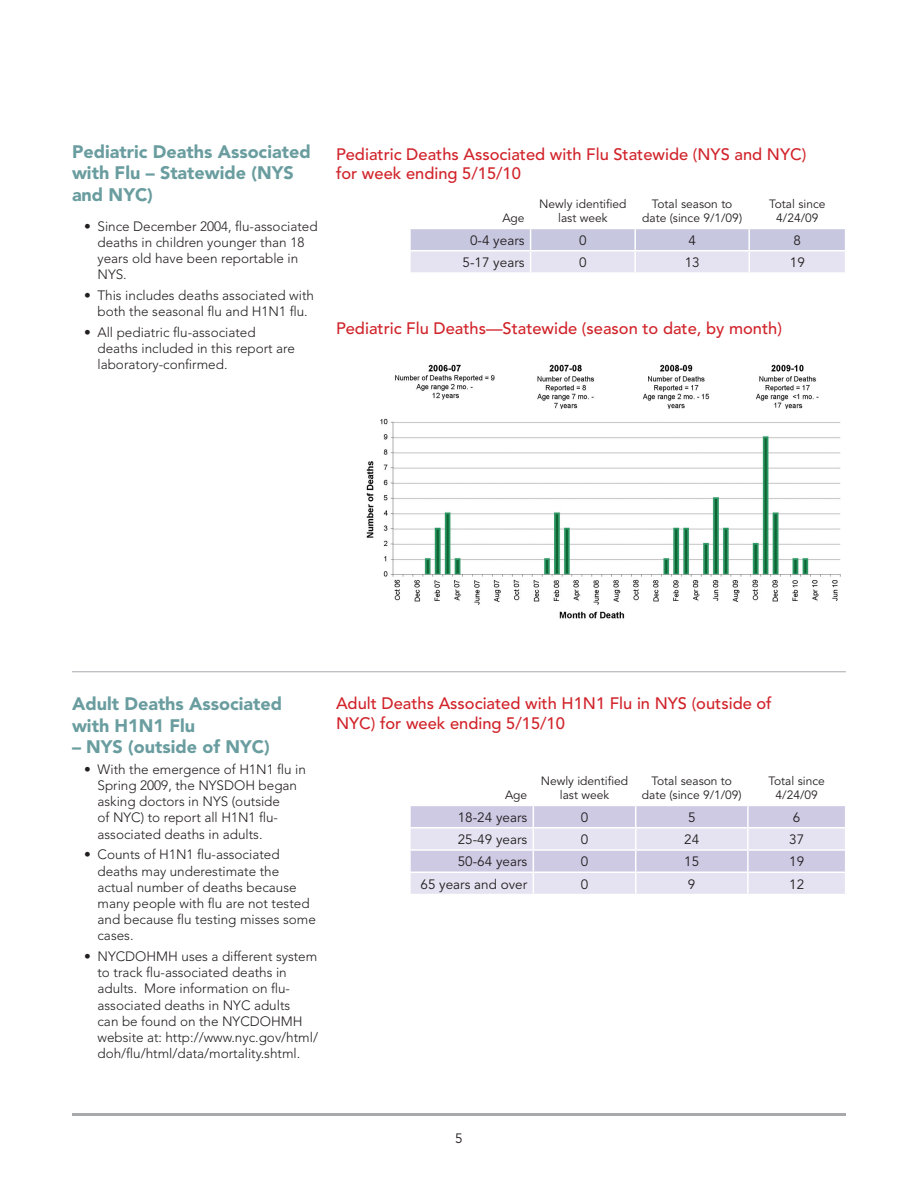
<style>
.page{position:relative;width:918px;height:1188px;background:#fff}
.page>*{position:absolute;margin:0;border:0;box-sizing:border-box;transform-origin:0 0}
.t1{font:900 18px/21.6px "Avenir";color:#6a9d9f}
.t2{font:500 16.5px/19.8px "Avenir";color:#d1232a}
.t3{font:300 13.5px/16.2px "Avenir";color:#231f20}
.t4{font:13.5px "Avenir";color:#231f20}
.t5{font:12px/14.4px "Avenir";color:#231f20;text-align:center}
</style>
<div class="page">
<svg style="left:410px;top:806px;width:435px;height:88px"></svg>
<hr style="left:409px;top:827px;width:124px;height:1px;background:#fff">
<hr style="left:409px;top:849px;width:124px;height:2px;background:#fff">
<hr style="left:409px;top:872px;width:124px;height:1px;background:#fff">
<hr style="left:533px;top:827px;width:103px;height:1px;background:#fff">
<hr style="left:533px;top:849px;width:103px;height:2px;background:#fff">
<hr style="left:533px;top:872px;width:103px;height:1px;background:#fff">
<hr style="left:636px;top:827px;width:112px;height:1px;background:#fff">
<hr style="left:748px;top:827px;width:98px;height:1px;background:#fff">
<hr style="left:636px;top:849px;width:112px;height:2px;background:#fff">
<hr style="left:748px;top:849px;width:98px;height:2px;background:#fff">
<hr style="left:636px;top:872px;width:112px;height:1px;background:#fff">
<hr style="left:748px;top:872px;width:98px;height:1px;background:#fff">
<svg style="left:410px;top:229px;width:435px;height:43px"></svg>
<hr style="left:72px;top:671px;width:774px;height:1px;background:#a8a9ad">
<hr style="left:72px;top:1113px;width:774px;height:3px;background:#a8a9ad">
<img style="left:366px;top:364px;width:475px;height:255px">
<h1 class="t1" style="left:72px;top:140px;width:240px">Pediatric Deaths Associated with Flu – Statewide (NYS and NYC)</h1>
<p class="t3" style="left:98px;top:218px;width:222px;text-indent:-14px">• Since December 2004, flu-associated deaths in children younger than 18 years old have been reportable in<br>NYS.</p>
<p class="t3" style="left:84px;top:287px;width:232px;text-align:center">• This includes deaths associated with both the seasonal flu and H1N1 flu.</p>
<p class="t3" style="left:98px;top:324px;width:199px;text-indent:-14px">• All pediatric flu-associated deaths included in this report are laboratory-confirmed.</p>
<p class="t2" style="left:336px;top:144px;width:472px">Pediatric Deaths Associated with Flu Statewide (NYS and NYC) for week ending 5/15/10</p>
<p class="t5" style="left:502px;top:211px;width:24px">Age</p>
<p class="t5" style="left:539px;top:197px;width:89px">Newly identified last week</p>
<p class="t5" style="left:642px;top:197px;width:101px">Total season to date (since 9/1/09)</p>
<p class="t5" style="left:769px;top:197px;width:58px">Total since<br>4/24/09</p>
<p class="t4" style="left:470px;top:232px;width:56px">0-4 years</p>
<p class="t4" style="left:579px;top:232px;width:9px">0</p>
<p class="t4" style="left:688px;top:232px;width:9px">4</p>
<p class="t4" style="left:794px;top:232px;width:9px">8</p>
<p class="t4" style="left:463px;top:255px;width:64px">5-17 years</p>
<p class="t4" style="left:579px;top:255px;width:9px">0</p>
<p class="t4" style="left:685px;top:255px;width:17px">13</p>
<p class="t4" style="left:790px;top:255px;width:17px">19</p>
<p class="t2" style="left:336px;top:319px;width:447px">Pediatric Flu Deaths—Statewide (season to date, by month)</p>
<h1 class="t1" style="left:72px;top:693px;width:212px">Adult Deaths Associated with H1N1 Flu</h1>
<h1 class="t1" style="left:72px;top:736px;width:199px">– NYS (outside of NYC)</h1>
<p class="t3" style="left:98px;top:761px;width:210px;text-indent:-14px">• With the emergence of H1N1 flu in<br>Spring 2009, the NYSDOH began asking doctors in NYS (outside<br>of NYC) to report all H1N1 flu&shy;associated deaths in adults.</p>
<p class="t3" style="left:98px;top:847px;width:220px;text-indent:-14px">• Counts of H1N1 flu-associated deaths may underestimate the actual number of deaths because many people with flu are not tested and because flu testing misses some cases.</p>
<p class="t3" style="left:98px;top:948px;width:222px;text-indent:-14px">• NYCDOHMH uses a different system to track flu-associated deaths in adults. More information on flu&shy;associated deaths in NYC adults<br>can be found on the NYCDOHMH website at: http://www.nyc.gov/html/ doh/flu/html/data/mortality.shtml.</p>
<p class="t2" style="left:336px;top:694px;width:437px">Adult Deaths Associated with H1N1 Flu in NYS (outside of<br>NYC) for week ending 5/15/10</p>
<p class="t5" style="left:505px;top:788px;width:24px">Age</p>
<p class="t5" style="left:541px;top:774px;width:89px">Newly identified last week</p>
<p class="t5" style="left:642px;top:774px;width:101px">Total season to date (since 9/1/09)</p>
<p class="t5" style="left:769px;top:774px;width:58px">Total since<br>4/24/09</p>
<p class="t4" style="left:458px;top:809px;width:71px">18-24 years</p>
<p class="t4" style="left:581px;top:809px;width:9px">0</p>
<p class="t4" style="left:688px;top:809px;width:9px">5</p>
<p class="t4" style="left:793px;top:809px;width:9px">6</p>
<p class="t4" style="left:458px;top:832px;width:71px">25-49 years</p>
<p class="t4" style="left:581px;top:832px;width:9px">0</p>
<p class="t4" style="left:684px;top:832px;width:17px">24</p>
<p class="t4" style="left:789px;top:832px;width:17px">37</p>
<p class="t4" style="left:458px;top:854px;width:71px">50-64 years</p>
<p class="t4" style="left:581px;top:854px;width:9px">0</p>
<p class="t4" style="left:684px;top:854px;width:17px">15</p>
<p class="t4" style="left:789px;top:854px;width:17px">19</p>
<p class="t4" style="left:421px;top:876px;width:108px">65 years and over</p>
<p class="t4" style="left:581px;top:876px;width:9px">0</p>
<p class="t4" style="left:688px;top:876px;width:9px">9</p>
<p class="t4" style="left:789px;top:876px;width:17px">12</p>
<p class="t4" style="left:455px;top:1130px;width:9px">5</p>
</div>
